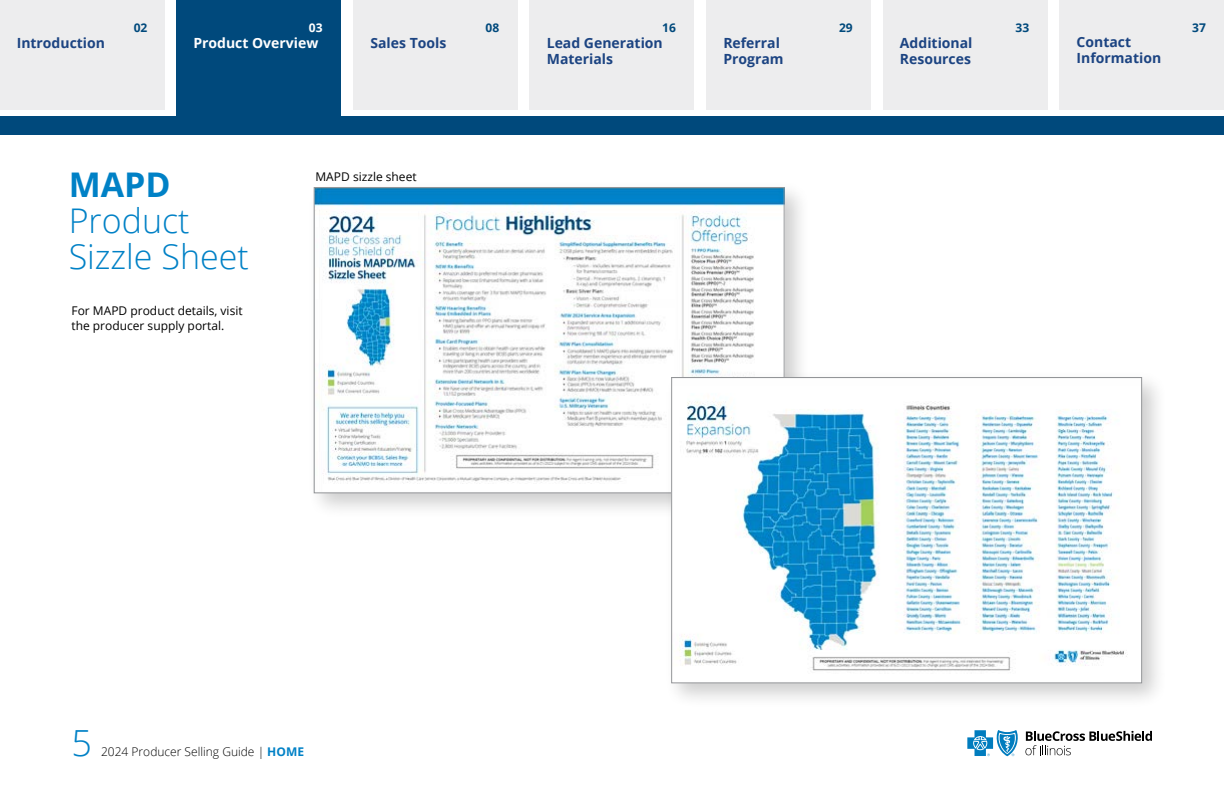
<style>
.page{position:relative;width:1224px;height:792px;background:#fff}
.page>*{position:absolute;margin:0;border:0;box-sizing:border-box;transform-origin:0 0}
.t1{font:300 36px "Open Sans";color:#0081c6}
.t2{font:300 34px/36px "Open Sans";color:#0081c6}
.t3{font:700 34px "Open Sans";color:#0081c6}
.t4{font:700 14px/16px "Open Sans";color:#1c4482}
.t5{font:700 14px "Open Sans";color:#fff}
.t6{font:12px/14.4px "Open Sans";color:#000}
.t7{font:300 12px "Open Sans";color:#000}
.t8{font:700 12px "Open Sans";color:#00497c}
.t9{font:700 12px "Open Sans";color:#fff}
.s1{font-weight:700;color:#0081c6}
</style>
<div class="page">
<svg style="left:967px;top:730px;width:51px;height:26px"></svg>
<svg style="left:1025px;top:731px;width:127px;height:24px"></svg>
<div style="left:0;top:116px;width:1224px;height:19px;background:#00497c"></div>
<div style="left:0;top:0;width:164px;height:110px;background:#ededee"></div>
<div style="left:177px;top:0;width:164px;height:117px;background:#00497c"></div>
<div style="left:306px;top:180px;width:505px;height:340px;background:#000;opacity:.2"></div>
<img style="left:316px;top:189px;width:466px;height:302px">
<div style="left:664px;top:370px;width:505px;height:340px;background:#000;opacity:.2"></div>
<img style="left:673px;top:379px;width:467px;height:302px">
<div style="left:671px;top:377px;width:471px;height:306px;border:1px solid #939598"></div>
<div style="left:353px;top:0;width:164px;height:110px;background:#ededee"></div>
<div style="left:530px;top:0;width:164px;height:110px;background:#ededee"></div>
<div style="left:883px;top:0;width:164px;height:110px;background:#ededee"></div>
<div style="left:707px;top:0;width:164px;height:110px;background:#ededee"></div>
<div style="left:1060px;top:0;width:164px;height:110px;background:#ededee"></div>
<p class="t8" style="left:134px;top:19px;width:15px">02</p>
<p class="t9" style="left:309px;top:19px;width:15px">03</p>
<p class="t8" style="left:486px;top:19px;width:15px">08</p>
<p class="t8" style="left:662px;top:19px;width:15px">16</p>
<p class="t8" style="left:839px;top:19px;width:15px">29</p>
<p class="t8" style="left:1016px;top:19px;width:15px">33</p>
<p class="t8" style="left:1192px;top:19px;width:15px">37</p>
<p class="t4" style="left:17px;top:34px;width:90px">Introduction</p>
<p class="t5" style="left:193px;top:33px;width:127px">Product Overview</p>
<p class="t4" style="left:370px;top:34px;width:77px">Sales Tools</p>
<p class="t4" style="left:547px;top:34px;width:118px">Lead Generation<br>Materials</p>
<p class="t4" style="left:723px;top:34px;width:62px">Referral<br>Program</p>
<p class="t4" style="left:900px;top:34px;width:74px">Additional<br>Resources</p>
<p class="t4" style="left:1077px;top:34px;width:86px">Contact<br>Information</p>
<h2 class="t3" style="left:69px;top:161px;width:104px">MAPD</h2>
<h2 class="t2" style="left:69px;top:202px;width:182px">Product<br>Sizzle Sheet</h2>
<p class="t6" style="left:72px;top:303px;width:173px">For MAPD product details, visit the producer supply portal.</p>
<p class="t6" style="left:315px;top:169px;width:103px">MAPD sizzle sheet</p>
<h1 class="t1" style="left:72px;top:718px;width:22px">5</h1>
<p class="t7" style="left:101px;top:743px;width:204px">2024 Producer Selling Guide | <span class="s1">HOME</span></p>
</div>
